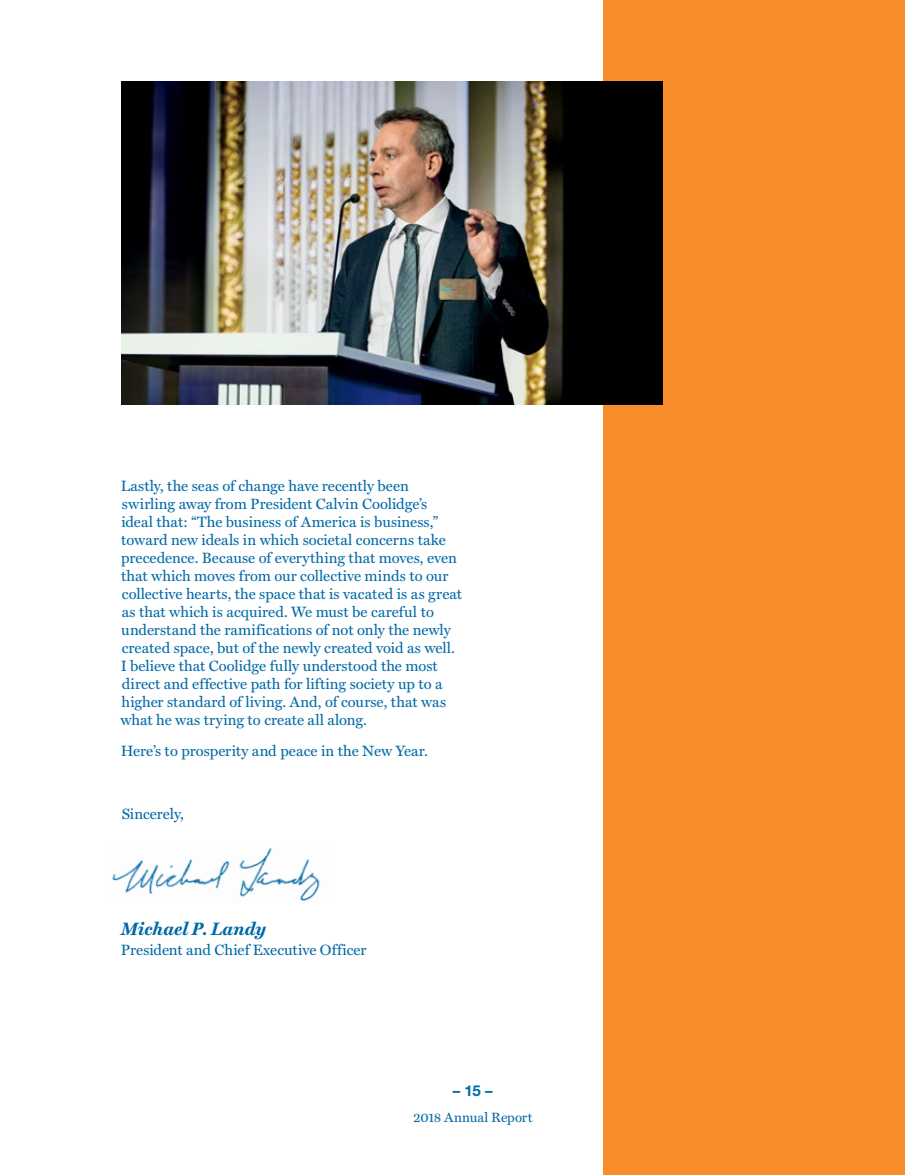
<style>
.page{position:relative;width:905px;height:1175px;background:#fff}
.page>*{position:absolute;margin:0;border:0;box-sizing:border-box;transform-origin:0 0}
.t1{font:italic 700 18px "Miller Text";letter-spacing:.005em;color:#0069a7}
.t2{font:15px/18px "Miller Text";color:#0069a7}
.t3{font:700 15px "Helvetica Neue LT Std";color:#0069a7}
.t4{font:13.5px "Miller Text";color:#0069a7}
</style>
<div class="page">
<div style="left:603px;top:0;width:301px;height:1174px;background:#f88d2b"></div>
<img style="left:122px;top:81px;width:540px;height:324px">
<img style="left:112px;top:848px;width:208px;height:53px">
<p class="t2" style="left:120px;top:477px;width:343px">Lastly, the seas of change have recently been swirling away from President Calvin Coolidge’s<br>ideal that: “The business of America is business,” toward new ideals in which societal concerns take precedence. Because of everything that moves, even that which moves from our collective minds to our collective hearts, the space that is vacated is as great as that which is acquired. We must be careful to understand the ramifications of not only the newly created space, but of the newly created void as well.<br>I believe that Coolidge fully understood the most direct and effective path for lifting society up to a higher standard of living. And, of course, that was what he was trying to create all along.</p>
<p class="t2" style="left:121px;top:742px;width:309px">Here’s to prosperity and peace in the New Year.</p>
<p class="t2" style="left:122px;top:805px;width:64px">Sincerely,</p>
<p class="t1" style="left:121px;top:919px;width:146px">Michael P. Landy</p>
<p class="t2" style="left:121px;top:941px;width:247px">President and Chief Executive Officer</p>
<p class="t3" style="left:453px;top:1081px;width:41px">– 15 –</p>
<p class="t4" style="left:413px;top:1109px;width:121px">2018 Annual Report</p>
</div>
